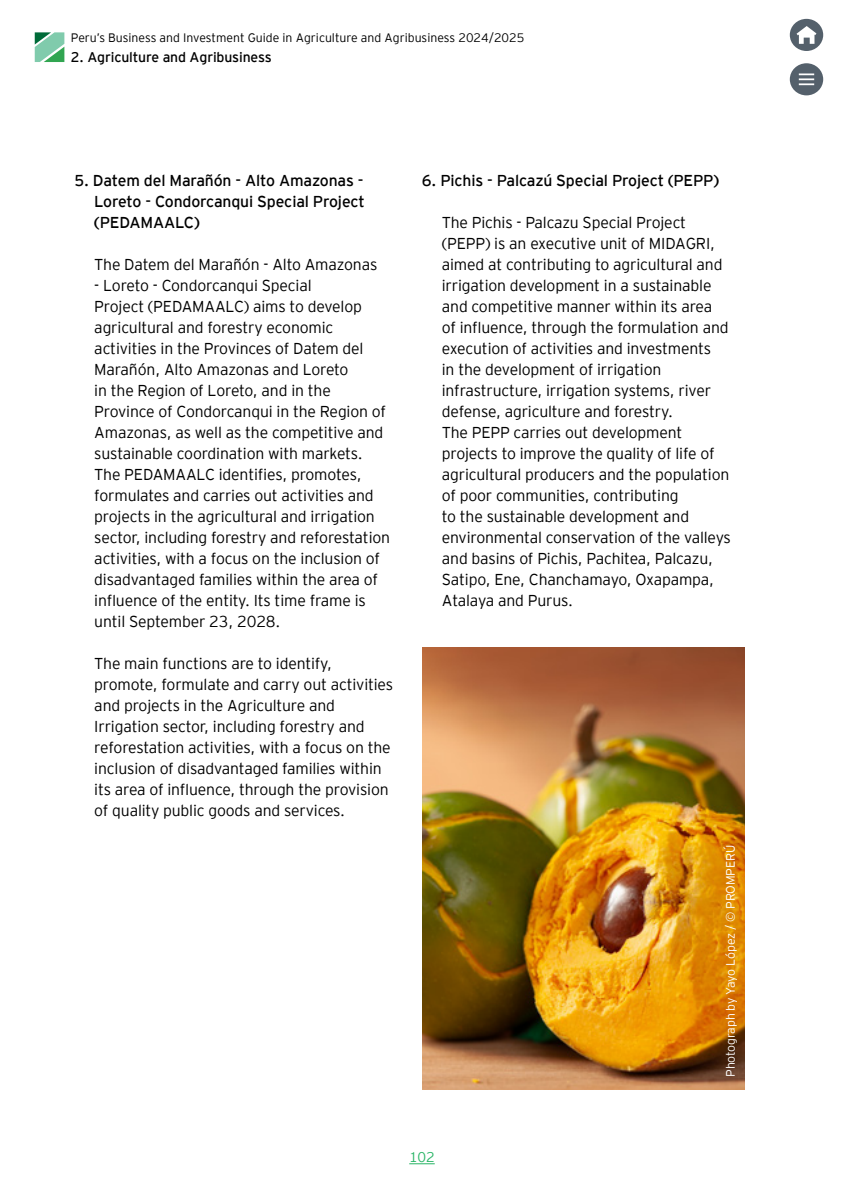
<style>
.page{position:relative;width:844px;height:1191px;background:#fff}
.page>*{position:absolute;margin:0;border:0;box-sizing:border-box;transform-origin:0 0}
.t1{font:300 15.75px/21px "EY Interstate";letter-spacing:-.01em;color:#000}
.t2{font:15.75px/21px "EY Interstate";letter-spacing:-.01em;color:#000;text-align:justify}
.t3{font:14px "EY Interstate";letter-spacing:-.01em;color:#000}
.t4{font:300 14px "EY Interstate";color:#29b566}
.t5{font:300 12.25px "EY Interstate";color:#000}
.t6{font:300 12.25px "EY Interstate";letter-spacing:-.01em;color:#fff}
</style>
<div class="page">
<img style="left:422px;top:647px;width:322px;height:442px">
<svg style="left:409px;top:1163px;width:25px;height:1px"></svg>
<svg style="left:35px;top:32px;width:29px;height:30px"></svg>
<div style="left:789px;top:63px;width:34px;height:32px;background:#54606b;border-radius:50%"></div>
<svg style="left:798px;top:73px;width:16px;height:12px"></svg>
<div style="left:789px;top:19px;width:34px;height:32px;background:#54606b;border-radius:50%"></div>
<svg style="left:796px;top:26px;width:20px;height:18px"></svg>
<p class="t5" style="left:71px;top:29px;width:455px">Peru’s Business and Investment Guide in Agriculture and Agribusiness 2024/2025</p>
<p class="t3" style="left:71px;top:47px;width:202px">2. Agriculture and Agribusiness</p>
<p class="t2" style="left:94px;top:169px;width:272px;text-indent:-20px">5. Datem del Marañón - Alto Amazonas - Loreto - Condorcanqui Special Project (PEDAMAALC)</p>
<p class="t1" style="left:94px;top:253px;width:284px">The Datem del Marañón - Alto Amazonas</p>
<p class="t1" style="left:94px;top:274px;width:297px">- Loreto - Condorcanqui Special<br>Project (PEDAMAALC) aims to develop agricultural and forestry economic activities in the Provinces of Datem del Marañón, Alto Amazonas and Loreto<br>in the Region of Loreto, and in the Province of Condorcanqui in the Region of Amazonas, as well as the competitive and sustainable coordination with markets.<br>The PEDAMAALC identifies, promotes, formulates and carries out activities and projects in the agricultural and irrigation sector, including forestry and reforestation activities, with a focus on the inclusion of disadvantaged families within the area of influence of the entity. Its time frame is until September 23, 2028.</p>
<p class="t1" style="left:94px;top:652px;width:300px">The main functions are to identify, promote, formulate and carry out activities and projects in the Agriculture and Irrigation sector, including forestry and reforestation activities, with a focus on the inclusion of disadvantaged families within its area of influence, through the provision of quality public goods and services.</p>
<p class="t2" style="left:422px;top:169px;width:298px">6. Pichis - Palcazú Special Project (PEPP)</p>
<p class="t1" style="left:441px;top:211px;width:290px">The Pichis - Palcazu Special Project (PEPP) is an executive unit of MIDAGRI, aimed at contributing to agricultural and irrigation development in a sustainable and competitive manner within its area<br>of influence, through the formulation and execution of activities and investments<br>in the development of irrigation infrastructure, irrigation systems, river defense, agriculture and forestry.<br>The PEPP carries out development projects to improve the quality of life of agricultural producers and the population of poor communities, contributing<br>to the sustainable development and environmental conservation of the valleys and basins of Pichis, Pachitea, Palcazu, Satipo, Ene, Chanchamayo, Oxapampa, Atalaya and Purus.</p>
<p class="t6" style="left:721px;top:1076px;width:233px;rotate:-90deg">Photograph by Yayo López / © PROMPERÚ</p>
<p class="t4" style="left:409px;top:1147px;width:27px">102</p>
</div>
